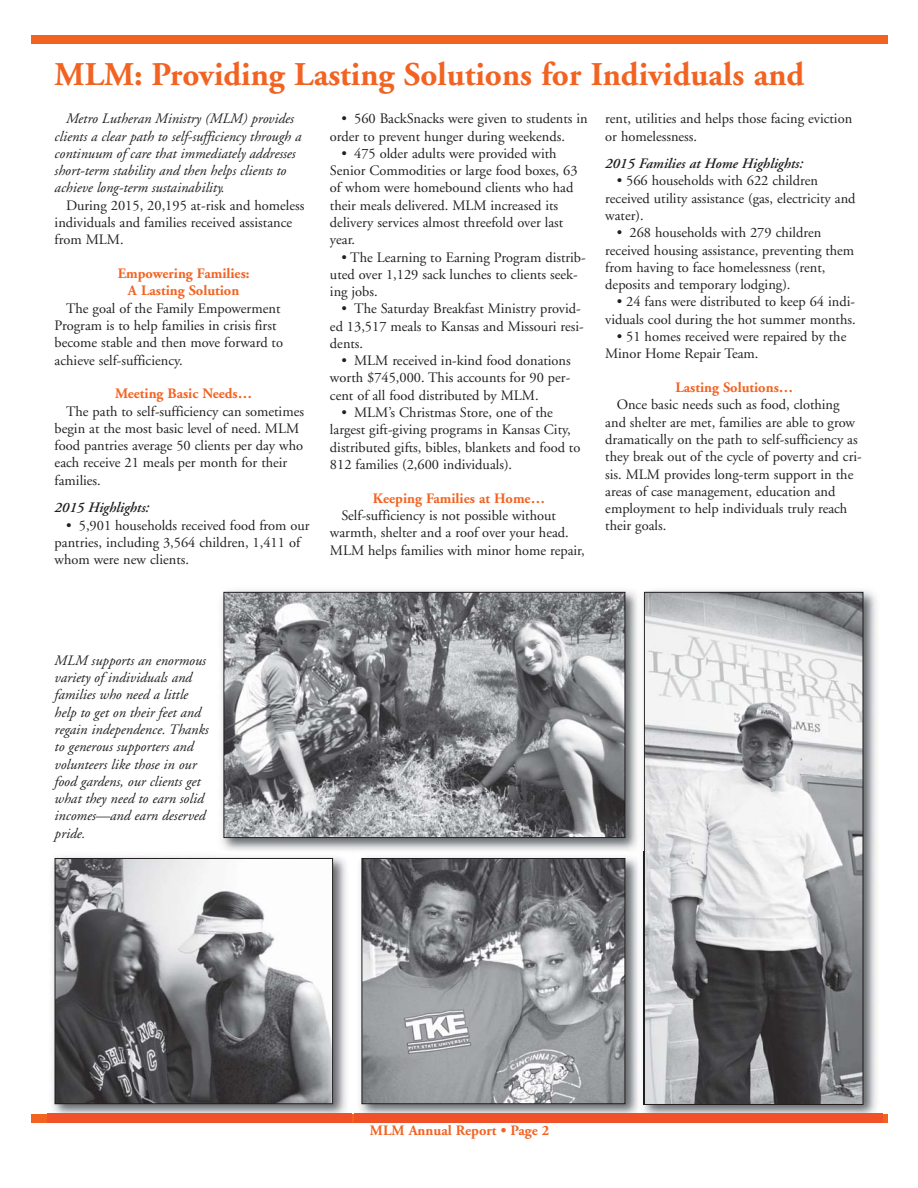
<style>
.page{position:relative;width:918px;height:1188px;background:#fff}
.page>*{position:absolute;margin:0;border:0;box-sizing:border-box;transform-origin:0 0}
.t1{font:700 33.15px "Adobe Garamond";color:#f26322}
.t2{font:14.4px/17.2px "Adobe Garamond";color:#231f20}
.t3{font:italic 14.4px/17.2px "Adobe Garamond";color:#231f20}
.t4{font:700 14.4px/17.2px "Adobe Garamond";color:#f26322;text-align:center}
.t5{font:italic 600 14.4px "Adobe Garamond";color:#231f20}
</style>
<div class="page">
<div style="left:31px;top:36px;width:857px;height:8px;background:#f26322"></div>
<div style="left:31px;top:1114px;width:857px;height:9px;background:#f26322"></div>
<img style="left:644px;top:590px;width:238px;height:524px">
<div style="left:644px;top:1114px;width:238px;height:9px;background:#f05129"></div>
<img style="left:646px;top:594px;width:215px;height:509px">
<div style="left:644px;top:592px;width:219px;height:513px;border:1px solid #231f20"></div>
<img style="left:48px;top:856px;width:304px;height:267px">
<img style="left:57px;top:860px;width:274px;height:242px">
<div style="left:55px;top:858px;width:278px;height:246px;border:1px solid #231f20"></div>
<img style="left:221px;top:590px;width:416px;height:261px">
<img style="left:643px;top:592px;width:1px;height:260px">
<img style="left:226px;top:594px;width:397px;height:242px">
<div style="left:224px;top:592px;width:401px;height:246px;border:1px solid #231f20"></div>
<img style="left:355px;top:857px;width:282px;height:266px">
<img style="left:637px;top:856px;width:7px;height:258px">
<svg style="left:637px;top:1114px;width:7px;height:9px"></svg>
<img style="left:364px;top:860px;width:259px;height:242px">
<div style="left:362px;top:858px;width:263px;height:246px;border:1px solid #231f20"></div>
<h1 class="t1" style="left:55px;top:62px;width:751px">MLM: Providing Lasting Solutions for Individuals and</h1>
<p class="t3" style="left:55px;top:111px;width:248px;text-indent:11px">Metro Lutheran Ministry (MLM) provides clients a clear path to self-sufficiency through a continuum of care that immediately addresses short-term stability and then helps clients to achieve long-term sustainability.</p>
<p class="t2" style="left:55px;top:198px;width:251px;text-indent:11px">During 2015, 20,195 at-risk and homeless individuals and families received assistance from MLM.</p>
<p class="t4" style="left:118px;top:266px;width:133px">Empowering Families:<br>A Lasting Solution</p>
<p class="t2" style="left:55px;top:301px;width:230px;text-indent:11px">The goal of the Family Empowerment Program is to help families in crisis first become stable and then move forward to achieve self-sufficiency.</p>
<p class="t4" style="left:115px;top:387px;width:139px">Meeting Basic Needs…</p>
<p class="t2" style="left:55px;top:404px;width:251px;text-indent:11px">The path to self-sufficiency can sometimes begin at the most basic level of need. MLM food pantries average 50 clients per day who each receive 21 meals per month for their families.</p>
<p class="t5" style="left:55px;top:502px;width:96px">2015 Highlights:</p>
<p class="t2" style="left:55px;top:518px;width:257px;text-indent:11px">• 5,901 households received food from our pantries, including 3,564 children, 1,411 of whom were new clients.</p>
<p class="t2" style="left:330px;top:111px;width:259px;text-indent:11px">• 560 BackSnacks were given to students in order to prevent hunger during weekends.</p>
<p class="t2" style="left:330px;top:146px;width:249px;text-indent:11px">• 475 older adults were provided with Senior Commodities or large food boxes, 63 of whom were homebound clients who had their meals delivered. MLM increased its delivery services almost threefold over last year.</p>
<p class="t2" style="left:330px;top:250px;width:257px;text-indent:11px">• The Learning to Earning Program distrib&shy;uted over 1,129 sack lunches to clients seek&shy;ing jobs.</p>
<p class="t2" style="left:330px;top:301px;width:255px;text-indent:11px">• The Saturday Breakfast Ministry provid&shy;ed 13,517 meals to Kansas and Missouri resi&shy;dents.</p>
<p class="t2" style="left:330px;top:353px;width:242px;text-align:justify;text-indent:11px">• MLM received in-kind food donations worth $745,000. This accounts for 90 per&shy;cent of all food distributed by MLM.</p>
<p class="t2" style="left:330px;top:405px;width:252px;text-indent:11px">• MLM’s Christmas Store, one of the largest gift-giving programs in Kansas City, distributed gifts, bibles, blankets and food to 812 families (2,600 individuals).</p>
<p class="t4" style="left:373px;top:491px;width:174px">Keeping Families at Home…</p>
<p class="t2" style="left:330px;top:508px;width:256px;text-indent:11px">Self-sufficiency is not possible without warmth, shelter and a roof over your head.<br>MLM helps families with minor home repair,</p>
<p class="t2" style="left:605px;top:111px;width:248px">rent, utilities and helps those facing eviction or homelessness.</p>
<p class="t5" style="left:605px;top:158px;width:199px">2015 Families at Home Highlights:</p>
<p class="t2" style="left:605px;top:174px;width:252px;text-indent:11px">• 566 households with 622 children received utility assistance (gas, electricity and water).</p>
<p class="t2" style="left:605px;top:225px;width:250px;text-indent:11px">• 268 households with 279 children received housing assistance, preventing them from having to face homelessness (rent, deposits and temporary lodging).</p>
<p class="t2" style="left:605px;top:295px;width:252px;text-align:right">• 24 fans were distributed to keep 64 indi&shy;viduals cool during the hot summer months.</p>
<p class="t2" style="left:605px;top:329px;width:243px;text-indent:11px">• 51 homes received were repaired by the<br>Minor Home Repair Team.</p>
<p class="t4" style="left:675px;top:380px;width:119px">Lasting Solutions…</p>
<p class="t2" style="left:605px;top:398px;width:258px;text-indent:11px">Once basic needs such as food, clothing and shelter are met, families are able to grow dramatically on the path to self-sufficiency as they break out of the cycle of poverty and cri&shy;sis. MLM provides long-term support in the areas of case management, education and employment to help individuals truly reach their goals.</p>
<p class="t3" style="left:55px;top:653px;width:156px">MLM supports an enormous variety of individuals and families who need a little help to get on their feet and regain independence. Thanks to generous supporters and volunteers like those in our food gardens, our clients get what they need to earn solid incomes—and earn deserved pride.</p>
<p class="t4" style="left:370px;top:1123px;width:181px">MLM Annual Report • Page 2</p>
</div>
